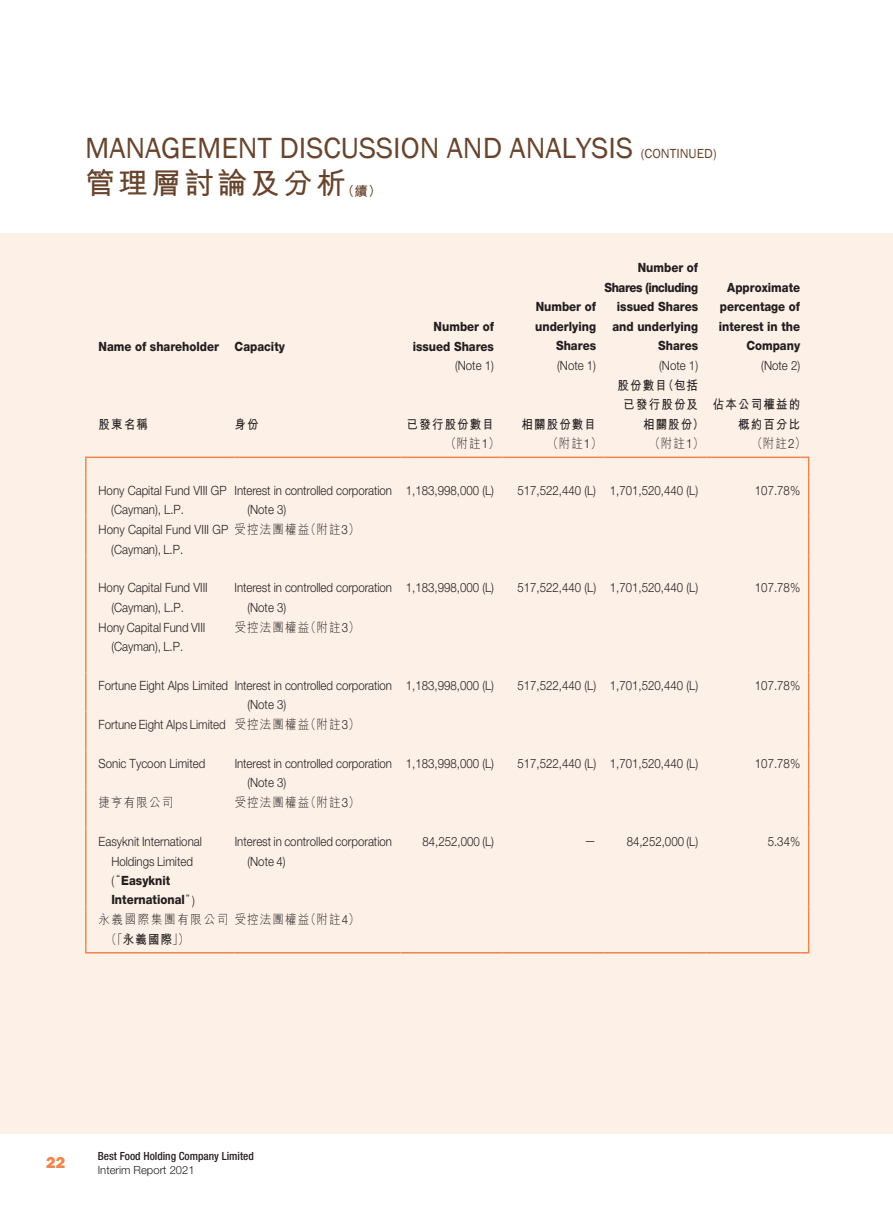
<style>
.page{position:relative;width:893px;height:1212px;background:#fff}
.page>*{position:absolute;margin:0;border:0;box-sizing:border-box;transform-origin:0 0}
.t1{font:30px "Franklin Gothic";color:#68442d}
.t2{font:700 30px "M Hei HK";letter-spacing:.1em;color:#68442d}
.t3{font:800 16.5px "Franklin Gothic";color:#ee864d}
.t4{font:13.5px "Franklin Gothic";color:#68442d}
.t5{font:700 13.5px "M Hei HK";color:#68442d}
.t6{font:300 12.75px/19.5px "Helvetica Neue LT Std";color:#231f20;scale:.9 1}
.t7{font:800 12.75px/19.5px "Helvetica Neue LT Std";color:#231f20;text-align:right;scale:.9 1}
.t8{font:300 12.75px "M Hei HK";letter-spacing:.1em;color:#231f20;scale:.9 1}
.t9{font:700 12.75px/19.5px "M Hei HK";letter-spacing:.1em;color:#231f20;text-align:right;scale:.9 1}
.t10{font:300 12.75px/19.5px "M Hei HK";letter-spacing:.145em;color:#231f20;scale:.9 1}
.t11{font:500 condensed 11.25px "Helvetica Neue LT Std";color:#231f20}
.t12{font:300 11.25px "Helvetica Neue LT Std";color:#231f20}
.s1{font-family:"Helvetica Neue LT Std"}
.s2{font-family:"M Hei HK"}
.s3{font-weight:800}
.s4{font-weight:700}
</style>
<div class="page">
<div style="left:0;top:233px;width:893px;height:900px;background:#fdf0e7"></div>
<hr style="left:85px;top:456px;width:150px;height:2px;background:#ee864d">
<hr style="left:235px;top:456px;width:157px;height:2px;background:#ee864d">
<svg style="left:392px;top:456px;width:8px;height:2px"></svg>
<hr style="left:400px;top:456px;width:94px;height:2px;background:#ee864d">
<svg style="left:494px;top:456px;width:8px;height:2px"></svg>
<hr style="left:502px;top:456px;width:94px;height:2px;background:#ee864d">
<svg style="left:596px;top:456px;width:9px;height:2px"></svg>
<hr style="left:605px;top:456px;width:93px;height:2px;background:#ee864d">
<svg style="left:698px;top:456px;width:9px;height:2px"></svg>
<hr style="left:707px;top:456px;width:93px;height:2px;background:#ee864d">
<hr style="left:85px;top:952px;width:150px;height:1px;background:#ee864d">
<hr style="left:235px;top:952px;width:157px;height:1px;background:#ee864d">
<hr style="left:400px;top:952px;width:94px;height:1px;background:#ee864d">
<hr style="left:502px;top:952px;width:94px;height:1px;background:#ee864d">
<hr style="left:605px;top:952px;width:93px;height:1px;background:#ee864d">
<hr style="left:707px;top:952px;width:93px;height:1px;background:#ee864d">
<svg style="left:85px;top:458px;width:2px;height:19px"></svg>
<svg style="left:800px;top:456px;width:9px;height:21px"></svg>
<hr style="left:85px;top:477px;width:2px;height:39px;background:#ee864d">
<hr style="left:85px;top:516px;width:2px;height:39px;background:#ee864d">
<hr style="left:85px;top:555px;width:2px;height:20px;background:#ee864d">
<hr style="left:85px;top:575px;width:2px;height:39px;background:#ee864d">
<hr style="left:85px;top:614px;width:2px;height:39px;background:#ee864d">
<svg style="left:85px;top:653px;width:2px;height:19px"></svg>
<hr style="left:85px;top:672px;width:2px;height:39px;background:#ee864d">
<hr style="left:85px;top:711px;width:2px;height:20px;background:#ee864d">
<svg style="left:85px;top:731px;width:2px;height:19px"></svg>
<hr style="left:85px;top:750px;width:2px;height:39px;background:#ee864d">
<hr style="left:85px;top:789px;width:2px;height:20px;background:#ee864d">
<svg style="left:85px;top:809px;width:2px;height:19px"></svg>
<hr style="left:85px;top:828px;width:2px;height:78px;background:#ee864d">
<hr style="left:85px;top:906px;width:2px;height:39px;background:#ee864d">
<svg style="left:85px;top:945px;width:2px;height:7px"></svg>
<hr style="left:808px;top:477px;width:1px;height:39px;background:#ee864d">
<hr style="left:808px;top:516px;width:1px;height:39px;background:#ee864d">
<svg style="left:808px;top:555px;width:1px;height:20px"></svg>
<hr style="left:808px;top:575px;width:1px;height:39px;background:#ee864d">
<hr style="left:808px;top:614px;width:1px;height:39px;background:#ee864d">
<svg style="left:808px;top:653px;width:1px;height:19px"></svg>
<hr style="left:808px;top:672px;width:1px;height:39px;background:#ee864d">
<svg style="left:808px;top:711px;width:1px;height:39px"></svg>
<hr style="left:808px;top:750px;width:1px;height:39px;background:#ee864d">
<svg style="left:808px;top:789px;width:1px;height:39px"></svg>
<hr style="left:808px;top:828px;width:1px;height:78px;background:#ee864d">
<hr style="left:808px;top:906px;width:1px;height:39px;background:#ee864d">
<svg style="left:800px;top:945px;width:9px;height:8px"></svg>
<h1 class="t1" style="left:85px;top:130px;width:550px">MANAGEM ENT DISCUSSION AND ANALYSIS</h1>
<p class="t4" style="left:641px;top:145px;width:78px">(CONTINUED)</p>
<h1 class="t2" style="left:85px;top:162px;width:262px">管理層討論及分析</h1>
<p class="t5" style="left:341px;top:182px;width:42px">（續）</p>
<p class="t7" style="left:99px;top:336px;width:209px">Name of shareholder Capacity</p>
<p class="t7" style="left:413px;top:317px;width:92px">Number of issued Shares</p>
<p class="t7" style="left:535px;top:297px;width:69px">Number of underlying<br>Shares</p>
<p class="t7" style="left:605px;top:258px;width:105px">Number of<br>Shares (including issued Shares and underlying<br>Shares</p>
<p class="t7" style="left:719px;top:278px;width:92px">Approximate percentage of interest in the<br>Company</p>
<p class="t6" style="left:455px;top:355px;width:45px">(Note 1)</p>
<p class="t6" style="left:557px;top:355px;width:45px">(Note 1)</p>
<p class="t6" style="left:659px;top:355px;width:45px">(Note 1)</p>
<p class="t6" style="left:761px;top:355px;width:45px">(Note 2)</p>
<p class="t9" style="left:99px;top:413px;width:56px">股東名稱</p>
<p class="t9" style="left:235px;top:413px;width:28px">身份</p>
<p class="t9" style="left:407px;top:413px;width:98px">已發行股份數目</p>
<p class="t9" style="left:521px;top:413px;width:84px">相關股份數目</p>
<p class="t9" style="left:617px;top:374px;width:91px">股份數目（包括</p>
<p class="t9" style="left:623px;top:394px;width:84px">已發行股份及</p>
<p class="t9" style="left:643px;top:413px;width:69px">相關股份）</p>
<p class="t9" style="left:713px;top:394px;width:98px">佔本公司權益的概約百分比</p>
<p class="t8" style="left:445px;top:437px;width:62px">（附註<span class="s1">1</span>）</p>
<p class="t8" style="left:547px;top:437px;width:62px">（附註<span class="s1">1</span>）</p>
<p class="t8" style="left:649px;top:437px;width:62px">（附註<span class="s1">1</span>）</p>
<p class="t8" style="left:751px;top:437px;width:62px">（附註<span class="s1">2</span>）</p>
<p class="t6" style="left:111px;top:480px;width:130px;text-indent:-13px">Hony Capital Fund VIII GP (Cayman), L.P.</p>
<p class="t6" style="left:247px;top:480px;width:162px;text-indent:-13px">Interest in controlled corporation (Note 3)</p>
<p class="t6" style="left:406px;top:480px;width:100px">1,183,998,000 (L)</p>
<p class="t6" style="left:517px;top:480px;width:202px">517,522,440 (L) 1,701,520,440 (L)</p>
<p class="t6" style="left:755px;top:480px;width:52px">107.78%</p>
<p class="t6" style="left:111px;top:520px;width:131px;text-indent:-13px">Hony Capital Fund VIII GP (Cayman), L.P.</p>
<p class="t8" style="left:235px;top:523px;width:140px">受控法團權益（附註<span class="s1">3</span>）</p>
<p class="t6" style="left:111px;top:578px;width:109px;text-indent:-13px">Hony Capital Fund VIII (Cayman), L.P.</p>
<p class="t6" style="left:247px;top:578px;width:162px;text-indent:-13px">Interest in controlled corporation (Note 3)</p>
<p class="t6" style="left:406px;top:578px;width:100px">1,183,998,000 (L)</p>
<p class="t6" style="left:517px;top:578px;width:202px">517,522,440 (L) 1,701,520,440 (L)</p>
<p class="t6" style="left:755px;top:578px;width:52px">107.78%</p>
<p class="t6" style="left:111px;top:617px;width:106px;text-indent:-13px">Hony Capital Fund VIII (Cayman), L.P.</p>
<p class="t8" style="left:235px;top:621px;width:140px">受控法團權益（附註<span class="s1">3</span>）</p>
<p class="t6" style="left:247px;top:675px;width:162px;text-indent:-149px">Fortune Eight Alps Limited Interest in controlled corporation (Note 3)</p>
<p class="t6" style="left:406px;top:675px;width:100px">1,183,998,000 (L)</p>
<p class="t6" style="left:517px;top:675px;width:202px">517,522,440 (L) 1,701,520,440 (L)</p>
<p class="t6" style="left:755px;top:675px;width:52px">107.78%</p>
<p class="t6" style="left:99px;top:715px;width:291px">Fortune Eight Alps Limited <span class="s2">受控法團權益（附註</span>3<span class="s2">）</span></p>
<p class="t6" style="left:99px;top:753px;width:120px">Sonic Tycoon Limited</p>
<p class="t6" style="left:247px;top:753px;width:162px;text-indent:-13px">Interest in controlled corporation (Note 3)</p>
<p class="t6" style="left:406px;top:753px;width:100px">1,183,998,000 (L)</p>
<p class="t6" style="left:517px;top:753px;width:202px">517,522,440 (L) 1,701,520,440 (L)</p>
<p class="t6" style="left:755px;top:753px;width:52px">107.78%</p>
<p class="t8" style="left:99px;top:796px;width:84px">捷亨有限公司</p>
<p class="t8" style="left:235px;top:796px;width:140px">受控法團權益（附註<span class="s1">3</span>）</p>
<p class="t6" style="left:110px;top:832px;width:104px;text-indent:-11px">Easyknit International<br>Holdings Limited<br><span class="s2">“</span>( <span class="s3">Easyknit<br>International</span><span class="s2">”</span>)</p>
<p class="t6" style="left:247px;top:832px;width:162px;text-indent:-13px">Interest in controlled corporation (Note 4)</p>
<p class="t6" style="left:423px;top:832px;width:81px">84,252,000 (L)</p>
<p class="t6" style="left:585px;top:832px;width:128px">— 84,252,000 (L)</p>
<p class="t6" style="left:768px;top:832px;width:38px">5.34%</p>
<p class="t10" style="left:106px;top:910px;width:138px;text-indent:-7px">永義國際集團有限公司（「<span class="s4">永義國際</span>」）</p>
<p class="t8" style="left:235px;top:913px;width:140px">受控法團權益（附註<span class="s1">4</span>）</p>
<p class="t3" style="left:46px;top:1152px;width:21px">22</p>
<p class="t11" style="left:98px;top:1149px;width:157px">Best Food Holding Company Limited</p>
<p class="t12" style="left:98px;top:1163px;width:98px">Interim Report 2021</p>
</div>
